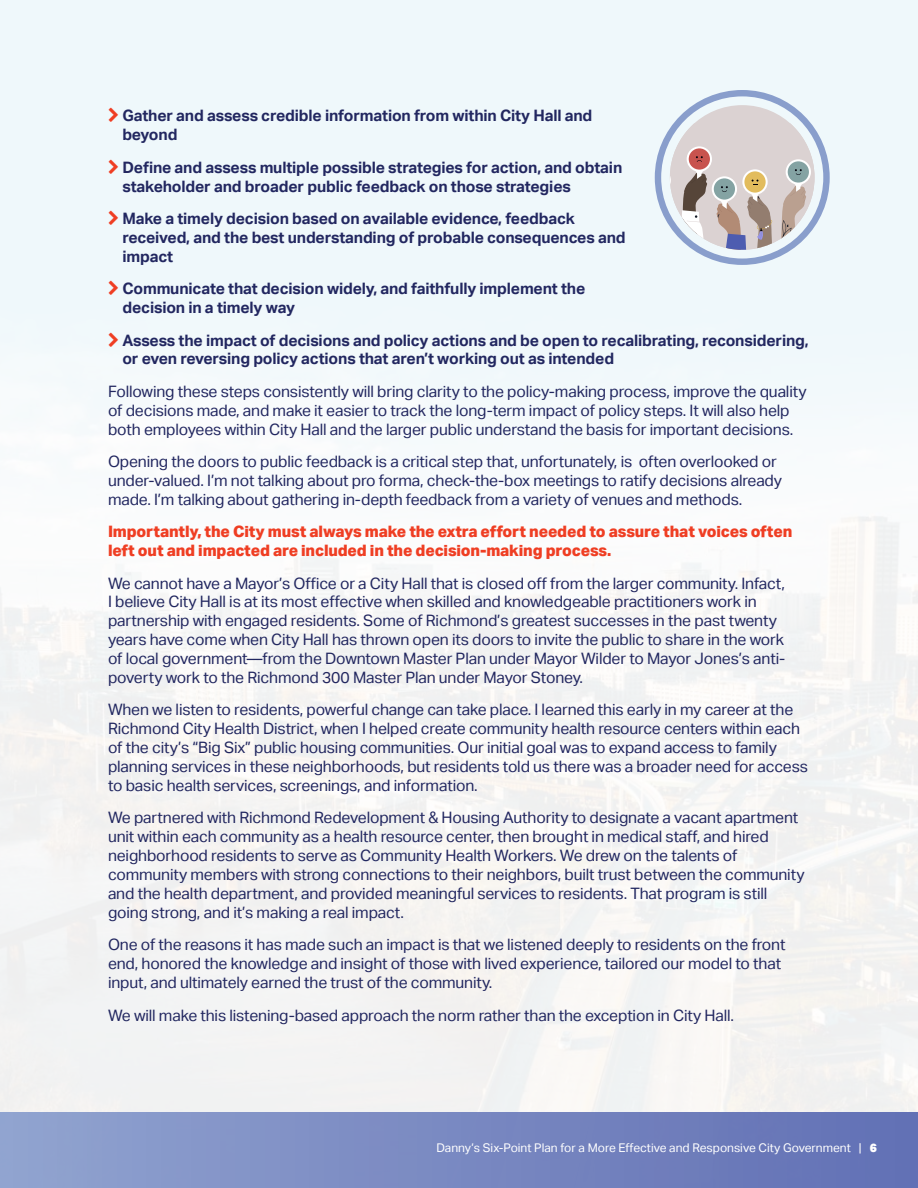
<style>
.page{position:relative;width:918px;height:1188px;background:#f2f8fb}
.page>*{position:absolute;margin:0;border:0;box-sizing:border-box;transform-origin:0 0}
.t1{font:15.75px/18.9px "Aktiv Grotesk";letter-spacing:-.01em;color:#222760}
.t2{font:700 15.75px/18.9px "Aktiv Grotesk";letter-spacing:-.01em;color:#222760}
.t3{font:800 15.75px/18.9px "Aktiv Grotesk";letter-spacing:-.01em;color:#ef3e23}
.t4{font:12px "Aktiv Grotesk";color:#fff}
.s1{font-weight:900}
</style>
<div class="page">
<div style="left:0;top:1112px;width:918px;height:76px;background:linear-gradient(to right,#91a3cf,#626fb4)"></div>
<div style="left:655px;top:90px;width:175px;height:175px;border:6px solid #899ecc;border-radius:50%"></div>
<div style="left:670px;top:105px;width:145px;height:145px;background:#dbd2d2;border-radius:50%"></div>
<svg style="left:670px;top:124px;width:145px;height:126px"></svg>
<p class="t2" style="left:122px;top:107px;width:472px">Gather and assess credible information from within City Hall and beyond</p>
<p class="t2" style="left:122px;top:158px;width:501px">Define and assess multiple possible strategies for action, and obtain stakeholder and broader public feedback on those strategies</p>
<p class="t2" style="left:122px;top:209px;width:505px">Make a timely decision based on available evidence, feedback received, and the best understanding of probable consequences and impact</p>
<p class="t2" style="left:122px;top:279px;width:464px">Communicate that decision widely, and faithfully implement the decision in a timely way</p>
<p class="t2" style="left:122px;top:331px;width:688px">Assess the impact of decisions and policy actions and be open to recalibrating, reconsidering, or even reversing policy actions that aren’t working out as intended</p>
<p class="t1" style="left:108px;top:382px;width:700px">Following these steps consistently will bring clarity to the policy-making process, improve the quality of decisions made, and make it easier to track the long-term impact of policy steps. It will also help both employees within City Hall and the larger public understand the basis for important decisions.</p>
<p class="t1" style="left:108px;top:452px;width:676px">Opening the doors to public feedback is a critical step that, unfortunately, is often overlooked or under-valued. I’m not talking about pro forma, check-the-box meetings to ratify decisions already made. I’m talking about gathering in-depth feedback from a variety of venues and methods.</p>
<p class="t3" style="left:108px;top:522px;width:686px">Importantly, the City must always make the extra effort needed to assure that voices often left out and impacted are included in the decision-making process.</p>
<p class="t1" style="left:108px;top:574px;width:679px">We cannot have a Mayor’s Office or a City Hall that is closed off from the larger community. Infact, I believe City Hall is at its most effective when skilled and knowledgeable practitioners work in partnership with engaged residents. Some of Richmond’s greatest successes in the past twenty years have come when City Hall has thrown open its doors to invite the public to share in the work of local government—from the Downtown Master Plan under Mayor Wilder to Mayor Jones’s anti&shy;poverty work to the Richmond 300 Master Plan under Mayor Stoney.</p>
<p class="t1" style="left:108px;top:701px;width:701px">When we listen to residents, powerful change can take place. I learned this early in my career at the Richmond City Health District, when I helped create community health resource centers within each of the city’s “Big Six” public housing communities. Our initial goal was to expand access to family planning services in these neighborhoods, but residents told us there was a broader need for access to basic health services, screenings, and information.</p>
<p class="t1" style="left:108px;top:809px;width:698px">We partnered with Richmond Redevelopment &amp; Housing Authority to designate a vacant apartment unit within each community as a health resource center, then brought in medical staff, and hired neighborhood residents to serve as Community Health Workers. We drew on the talents of community members with strong connections to their neighbors, built trust between the community and the health department, and provided meaningful services to residents. That program is still going strong, and it’s making a real impact.</p>
<p class="t1" style="left:108px;top:935px;width:679px">One of the reasons it has made such an impact is that we listened deeply to residents on the front end, honored the knowledge and insight of those with lived experience, tailored our model to that input, and ultimately earned the trust of the community.</p>
<p class="t1" style="left:108px;top:1006px;width:628px">We will make this listening-based approach the norm rather than the exception in City Hall.</p>
<p class="t4" style="left:437px;top:1141px;width:442px">Danny’s Six-Point Plan for a More Effective and Responsive City Government | <span class="s1">6</span></p>
</div>
